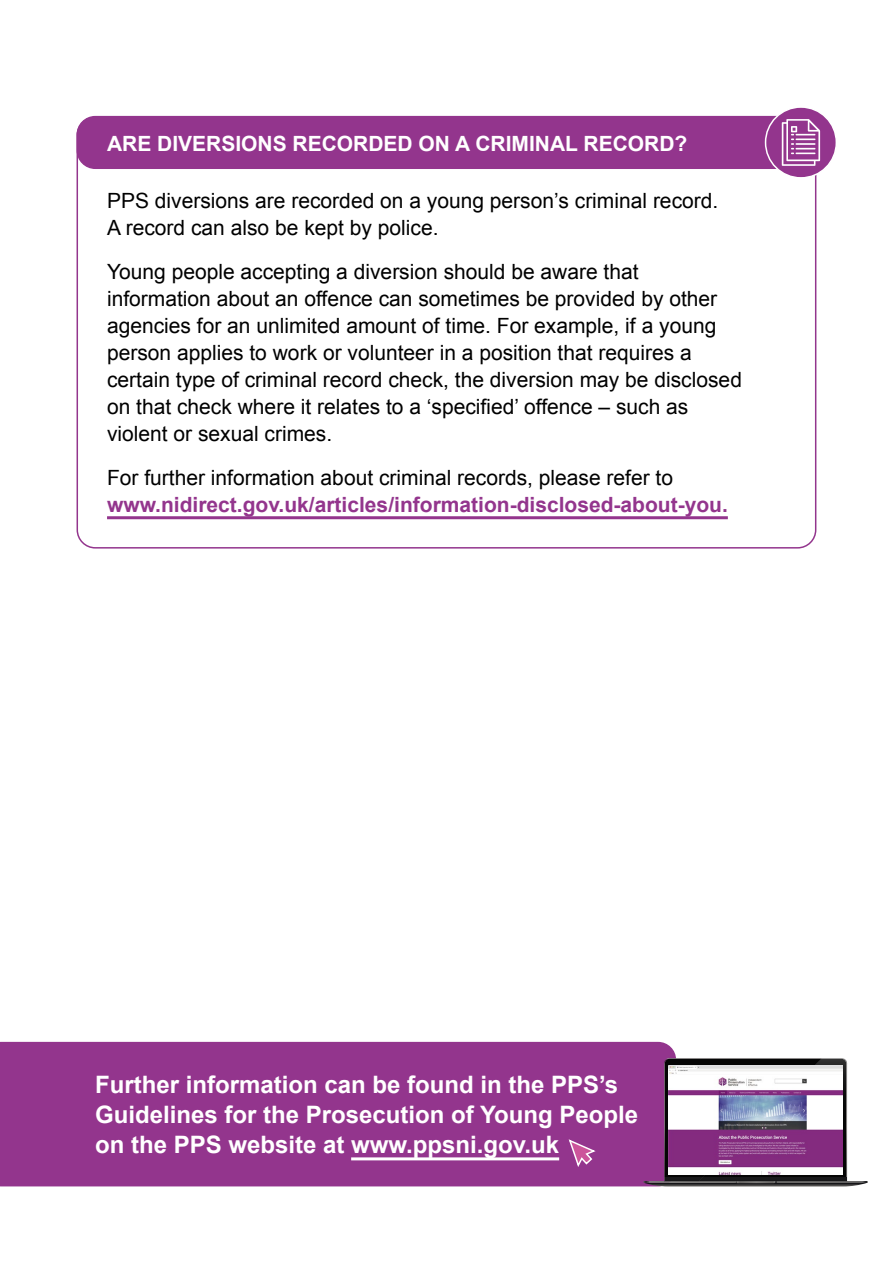
<style>
.page{position:relative;width:893px;height:1263px;background:#fff}
.page>*{position:absolute;margin:0;border:0;box-sizing:border-box;transform-origin:0 0}
.t1{font:700 24px/30px "Arial";color:#fff}
.t2{font:21px/27px "Arial";color:#000}
.t3{font:700 21px "Arial";color:#93358d}
.t4{font:700 21px "Arial";color:#fff}
</style>
<div class="page">
<div style="left:77px;top:117px;width:739px;height:51px;background:#93358d;border-radius:18px"></div>
<div style="left:77px;top:116px;width:739px;height:53px;border:2px solid #93358d;border-radius:18px"></div>
<hr style="left:107px;top:516px;width:621px;height:3px;background:#93358d">
<div style="left:765px;top:107px;width:71px;height:71px;background:#93358d;border-radius:50%"></div>
<div style="left:765px;top:106px;width:72px;height:73px;border:2px solid #fff;border-radius:50%"></div>
<svg style="left:782px;top:119px;width:38px;height:47px"></svg>
<div style="left:0;top:1042px;width:676px;height:144px;background:#93358d"></div>
<hr style="left:351px;top:1157px;width:208px;height:3px;background:#fff">
<svg style="left:644px;top:1058px;width:223px;height:128px"></svg>
<img style="left:669px;top:1066px;width:173px;height:109px">
<svg style="left:567px;top:1138px;width:30px;height:31px"></svg>
<p class="t4" style="left:107px;top:130px;width:582px">ARE DIVERSIONS RECORDED ON A CRIMINAL RECORD?</p>
<p class="t2" style="left:107px;top:187px;width:613px">PPS diversions are recorded on a young person’s criminal record.<br>A record can also be kept by police.</p>
<p class="t2" style="left:107px;top:258px;width:636px">Young people accepting a diversion should be aware that information about an offence can sometimes be provided by other agencies for an unlimited amount of time. For example, if a young person applies to work or volunteer in a position that requires a certain type of criminal record check, the diversion may be disclosed on that check where it relates to a ‘specified’ offence – such as violent or sexual crimes.</p>
<p class="t2" style="left:107px;top:464px;width:568px">For further information about criminal records, please refer to</p>
<p class="t3" style="left:107px;top:491px;width:622px">www.nidirect.gov.uk/articles/information-disclosed-about-you.</p>
<p class="t1" style="left:95px;top:1070px;width:545px">Further information can be found in the PPS’s<br>Guidelines for the Prosecution of Young People on the PPS website at www.ppsni.gov.uk</p>
</div>
